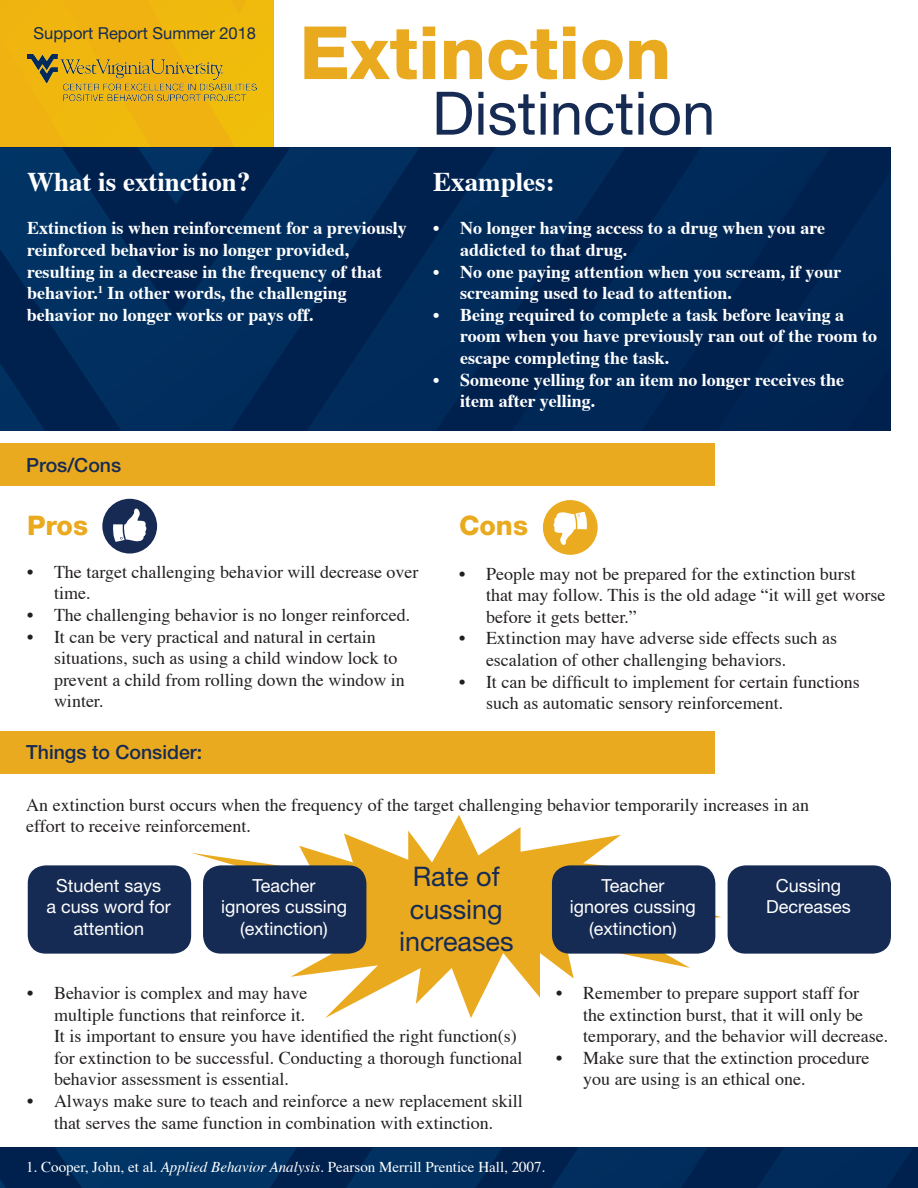
<style>
.page{position:relative;width:918px;height:1188px;background:#fff}
.page>*{position:absolute;margin:0;border:0;box-sizing:border-box;transform-origin:0 0}
.t1{font:800 73.5px "Helvetica Neue LT Std";color:#eaaa20}
.t2{font:60px "Helvetica Neue LT Std";color:#162b53}
.t3{font:700 27px "Times";color:#fff}
.t4{font:27px/32.4px "Helvetica Neue LT Std";color:#162b53;text-align:center}
.t5{font:800 27px "Helvetica Neue LT Std";color:#eaaa20}
.t6{font:500 19.5px "Helvetica Neue LT Std";color:#162b53}
.t7{font:18px/21.6px "Times";color:#231f20}
.t8{font:700 18px/21.6px "Times";color:#fff}
.t9{font:18px/21.6px "Helvetica Neue LT Std";color:#fff;text-align:center}
.t10{font:16.5px "Helvetica Neue LT Std";color:#162b53}
.t11{font:15px "Times";color:#fff}
.s1{font-style:italic}
</style>
<div class="page">
<div style="left:0;top:1148px;width:918px;height:40px;background:#00214e"></div>
<svg style="left:758px;top:1148px;width:154px;height:40px"></svg>
<svg style="left:552px;top:1148px;width:155px;height:40px"></svg>
<svg style="left:0;top:1148px;width:502px;height:40px"></svg>
<svg style="left:191px;top:815px;width:530px;height:203px"></svg>
<div style="left:0;top:0;width:273px;height:147px;background:#f0b50f"></div>
<div style="left:0;top:732px;width:715px;height:42px;background:#eaaa20"></div>
<div style="left:0;top:444px;width:715px;height:42px;background:#eaaa20"></div>
<img style="left:27px;top:55px;width:229px;height:47px">
<svg style="left:625px;top:147px;width:206px;height:284px;background:#002654"></svg>
<svg style="left:420px;top:147px;width:205px;height:284px;background:#002655"></svg>
<div style="left:718px;top:171px;width:173px;height:260px;background:#002553"></div>
<svg style="left:0;top:147px;width:420px;height:284px;background:#002958"></svg>
<svg style="left:138px;top:147px;width:76px;height:58px;background:#002958"></svg>
<div style="left:102px;top:499px;width:55px;height:55px;background:#172a53;border-radius:50%"></div>
<svg style="left:113px;top:508px;width:34px;height:34px"></svg>
<div style="left:543px;top:500px;width:55px;height:55px;background:#eaab20;border-radius:50%"></div>
<svg style="left:553px;top:511px;width:34px;height:34px"></svg>
<div style="left:28px;top:865px;width:163px;height:89px;background:#162b53;border-radius:18px"></div>
<div style="left:203px;top:865px;width:163px;height:89px;background:#162b53;border-radius:18px"></div>
<div style="left:552px;top:865px;width:163px;height:89px;background:#162b53;border-radius:18px"></div>
<div style="left:728px;top:865px;width:163px;height:89px;background:#162b53;border-radius:18px"></div>
<p class="t10" style="left:34px;top:23px;width:224px">Support Report Summer 2018</p>
<h1 class="t1" style="left:300px;top:9px;width:373px">Extinction</h1>
<h3 class="t3" style="left:27px;top:156px;width:225px">What is extinction?</h3>
<p class="t8" style="left:27px;top:216px;width:381px">Extinction is when reinforcement for a previously reinforced behavior is no longer provided, resulting in a decrease in the frequency of that behavior.<sup>1</sup> In other words, the challenging behavior no longer works or pays off.</p>
<h2 class="t2" style="left:432px;top:78px;width:285px">Distinction</h2>
<h3 class="t3" style="left:433px;top:156px;width:123px">Examples:</h3>
<p class="t8" style="left:460px;top:216px;width:366px;text-indent:-27px">• No longer having access to a drug when you are addicted to that drug.</p>
<p class="t8" style="left:460px;top:259px;width:383px;text-indent:-27px">• No one paying attention when you scream, if your screaming used to lead to attention.</p>
<p class="t8" style="left:460px;top:302px;width:419px;text-indent:-27px">• Being required to complete a task before leaving a room when you have previously ran out of the room to escape completing the task.</p>
<p class="t8" style="left:460px;top:367px;width:385px;text-indent:-27px">• Someone yelling for an item no longer receives the item after yelling.</p>
<p class="t6" style="left:26px;top:453px;width:97px">Pros/Cons</p>
<h3 class="t5" style="left:27px;top:509px;width:63px">Pros</h3>
<p class="t7" style="left:54px;top:559px;width:366px;text-indent:-27px">• The target challenging behavior will decrease over time.</p>
<p class="t7" style="left:27px;top:603px;width:385px">• The challenging behavior is no longer reinforced.</p>
<p class="t7" style="left:54px;top:624px;width:352px;text-indent:-27px">• It can be very practical and natural in certain situations, such as using a child window lock to prevent a child from rolling down the window in winter.</p>
<p class="t6" style="left:26px;top:741px;width:177px">Things to Consider:</p>
<h3 class="t5" style="left:459px;top:509px;width:71px">Cons</h3>
<p class="t7" style="left:486px;top:561px;width:401px;text-indent:-27px">• People may not be prepared for the extinction burst that may follow. This is the old adage “it will get worse before it gets better.”</p>
<p class="t7" style="left:486px;top:626px;width:353px;text-indent:-27px">• Extinction may have adverse side effects such as escalation of other challenging behaviors.</p>
<p class="t7" style="left:486px;top:669px;width:375px;text-indent:-27px">• It can be difficult to implement for certain functions such as automatic sensory reinforcement.</p>
<p class="t7" style="left:26px;top:792px;width:784px">An extinction burst occurs when the frequency of the target challenging behavior temporarily increases in an effort to receive reinforcement.</p>
<h3 class="t4" style="left:399px;top:860px;width:116px">Rate of cussing increases</h3>
<p class="t9" style="left:47px;top:874px;width:126px">Student says<br>a cuss word for attention</p>
<p class="t9" style="left:221px;top:874px;width:128px">Teacher ignores cussing (extinction)</p>
<p class="t9" style="left:570px;top:874px;width:128px">Teacher ignores cussing (extinction)</p>
<p class="t9" style="left:766px;top:874px;width:86px">Cussing<br>Decreases</p>
<p class="t7" style="left:54px;top:981px;width:470px;text-indent:-27px">• Behavior is complex and may have<br>multiple functions that reinforce it.<br>It is important to ensure you have identified the right function(s) for extinction to be successful. Conducting a thorough functional behavior assessment is essential.</p>
<p class="t7" style="left:27px;top:1089px;width:497px;text-align:center">• Always make sure to teach and reinforce a new replacement skill that serves the same function in combination with extinction.</p>
<p class="t7" style="left:583px;top:981px;width:307px;text-indent:-27px">• Remember to prepare support staff for<br>the extinction burst, that it will only be temporary, and the behavior will decrease.</p>
<p class="t7" style="left:583px;top:1045px;width:288px;text-indent:-27px">• Make sure that the extinction procedure you are using is an ethical one.</p>
<p class="t11" style="left:26px;top:1153px;width:521px">1. Cooper, John, et al. <span class="s1">Applied Behavior Analysis.</span> Pearson Merrill Prentice Hall, 2007.</p>
</div>
